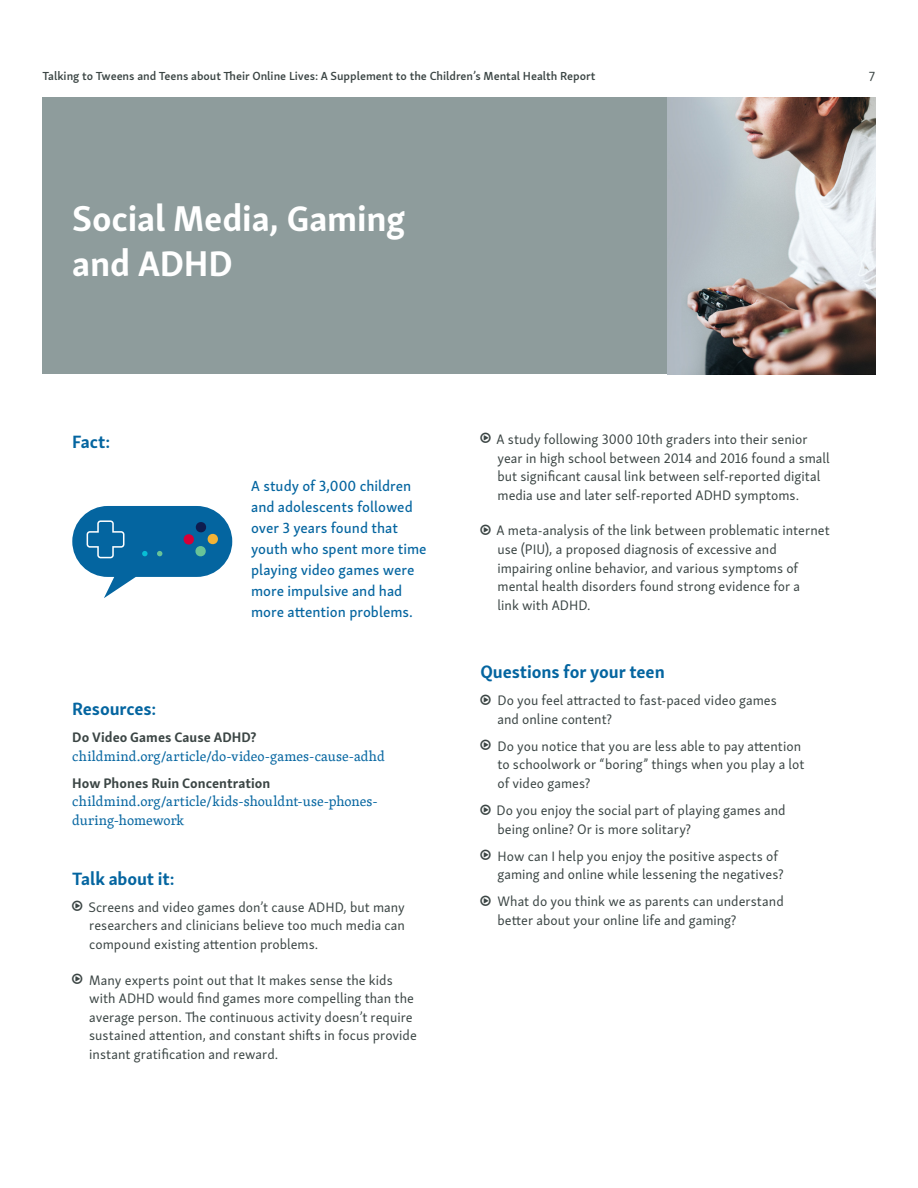
<style>
.page{position:relative;width:918px;height:1188px;background:#fff}
.page>*{position:absolute;margin:0;border:0;box-sizing:border-box;transform-origin:0 0}
.t1{font:700 36px/45px "Skolar Sans Latn";letter-spacing:-.005em;color:#fff}
.t2{font:700 18px "Skolar Sans Latn";letter-spacing:-.005em;color:#0465a0}
.t3{font:15px/21px "Skolar Sans Latn Me";color:#0465a0}
.t4{font:13.95px/18.6px "Skolar Sans Latn";color:#3b4544}
.t5{font:13.95px/18.6px "Skolar Latin";letter-spacing:.005em;color:#0465a0}
.t6{font:700 13.95px "Skolar Sans Latn";letter-spacing:.005em;color:#3b4544}
.t7{font:13.5px "Skolar Sans Latn";color:#3b4544}
.t8{font:600 12px "Skolar Sans Latn";color:#3b4544}
</style>
<div class="page">
<div style="left:43px;top:98px;width:832px;height:276px;background:#8e9c9c"></div>
<img style="left:668px;top:98px;width:208px;height:276px">
<svg style="left:72px;top:506px;width:160px;height:92px"></svg>
<p class="t8" style="left:43px;top:66px;width:555px">Talking to Tweens and Teens about Their Online Lives: A Supplement to the Children’s Mental Health Report</p>
<p class="t7" style="left:869px;top:66px;width:8px">7</p>
<h1 class="t1" style="left:72px;top:193px;width:335px">Social Media, Gaming and ADHD</h1>
<p class="t2" style="left:72px;top:428px;width:39px">Fact:</p>
<p class="t3" style="left:251px;top:474px;width:177px">A study of 3,000 children and adolescents followed over 3 years found that youth who spent more time playing video games were more impulsive and had more attention problems.</p>
<p class="t2" style="left:72px;top:694px;width:85px">Resources:</p>
<p class="t6" style="left:72px;top:726px;width:186px">Do Video Games Cause ADHD?</p>
<p class="t5" style="left:72px;top:746px;width:314px">childmind.org/article/do-video-games-cause-adhd</p>
<p class="t6" style="left:72px;top:772px;width:200px">How Phones Ruin Concentration</p>
<p class="t5" style="left:72px;top:792px;width:307px">childmind.org/article/kids-shouldnt-use-phones&shy;during-homework</p>
<p class="t2" style="left:72px;top:864px;width:104px">Talk about it:</p>
<p class="t4" style="left:88px;top:897px;width:318px;text-align:justify">Screens and video games don’t cause ADHD, but many researchers and clinicians believe too much media can compound existing attention problems.</p>
<p class="t4" style="left:89px;top:969px;width:329px">Many experts point out that It makes sense the kids with ADHD would find games more compelling than the average person. The continuous activity doesn’t require sustained attention, and constant shifts in focus provide instant gratification and reward.</p>
<p class="t4" style="left:497px;top:429px;width:335px">A study following 3000 10th graders into their senior year in high school between 2014 and 2016 found a small but significant causal link between self-reported digital media use and later self-reported ADHD symptoms.</p>
<p class="t4" style="left:497px;top:520px;width:335px">A meta-analysis of the link between problematic internet use (PIU), a proposed diagnosis of excessive and impairing online behavior, and various symptoms of mental health disorders found strong evidence for a<br>link with ADHD.</p>
<p class="t2" style="left:480px;top:657px;width:186px">Questions for your teen</p>
<p class="t4" style="left:497px;top:690px;width:281px">Do you feel attracted to fast-paced video games and online content?</p>
<p class="t4" style="left:497px;top:736px;width:308px">Do you notice that you are less able to pay attention to schoolwork or “boring” things when you play a lot of video games?</p>
<p class="t4" style="left:497px;top:800px;width:290px">Do you enjoy the social part of playing games and being online? Or is more solitary?</p>
<p class="t4" style="left:497px;top:846px;width:288px">How can I help you enjoy the positive aspects of gaming and online while lessening the negatives?</p>
<p class="t4" style="left:497px;top:891px;width:288px">What do you think we as parents can understand better about your online life and gaming?</p>
</div>
